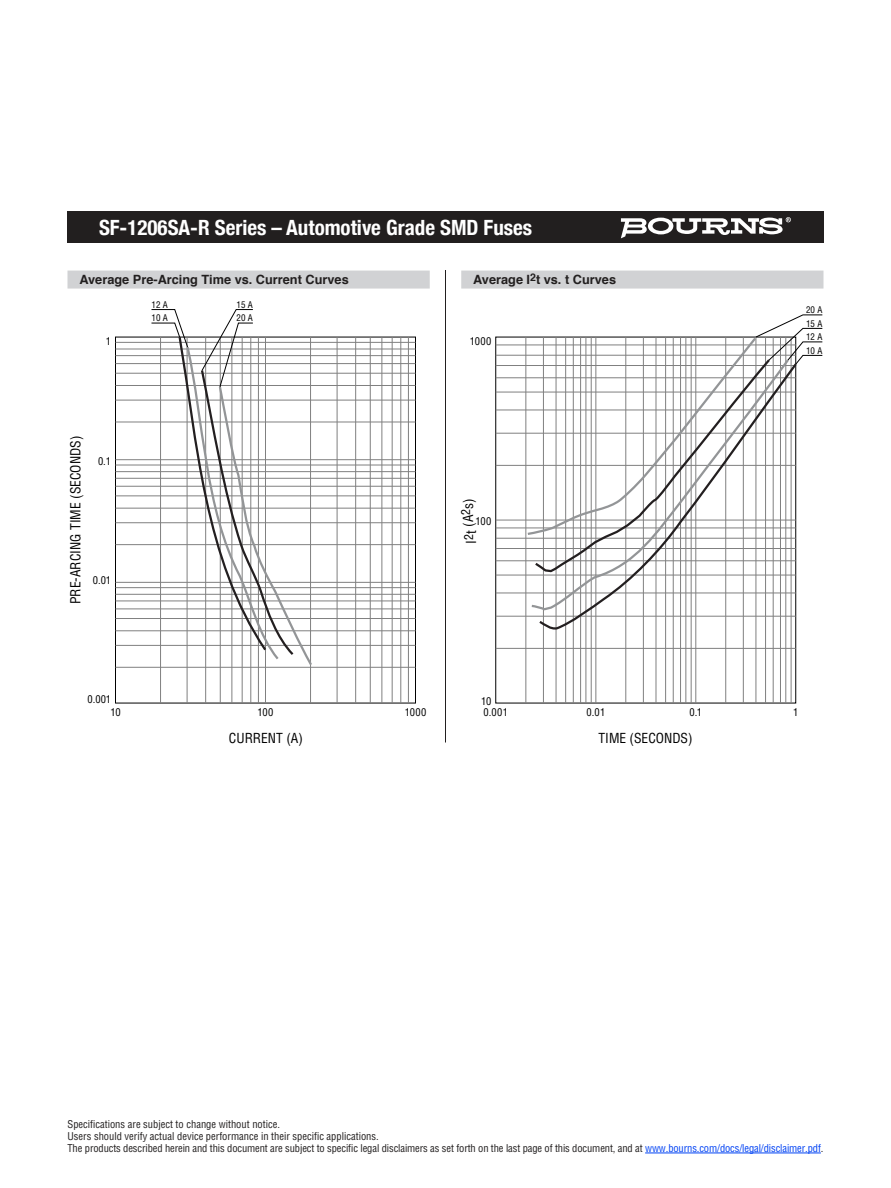
<style>
.page{position:relative;width:891px;height:1188px;background:#fff}
.page>*{position:absolute;margin:0;border:0;box-sizing:border-box;transform-origin:0 0}
.t1{font:700 condensed 21px "Helvetica Neue";color:#fff}
.t2{font:condensed 13.5px "Helvetica";color:#000}
.t3{font:700 12.75px "Helvetica";color:#221f1f}
.t4{font:condensed 10.5px/12px "Helvetica";letter-spacing:-.01em;color:#221f1f}
.t5{font:condensed 10.5px "Helvetica";letter-spacing:.01em;color:#000}
.t6{font:condensed 9px/13.5px "Helvetica";color:#000;text-align:justify}
.s1{font-size:12px}
.s2{color:#0042f4}
</style>
<div class="page">
<div style="left:68px;top:211px;width:756px;height:32px;background:#221f1f"></div>
<svg style="left:621px;top:217px;width:170px;height:21px"></svg>
<hr style="left:645px;top:1153px;width:176px;height:1px;background:#0042f4">
<div style="left:115px;top:337px;width:301px;height:367px;border:1px solid #000"></div>
<hr style="left:116px;top:667px;width:300px;height:1px;background:#808080">
<hr style="left:116px;top:645px;width:300px;height:1px;background:#808080">
<hr style="left:116px;top:631px;width:300px;height:1px;background:#808080">
<hr style="left:116px;top:618px;width:300px;height:1px;background:#808080">
<hr style="left:116px;top:609px;width:300px;height:1px;background:#808080">
<hr style="left:116px;top:601px;width:300px;height:1px;background:#808080">
<hr style="left:116px;top:594px;width:300px;height:1px;background:#808080">
<hr style="left:116px;top:587px;width:300px;height:1px;background:#808080">
<hr style="left:116px;top:582px;width:300px;height:1px;background:#808080">
<hr style="left:116px;top:544px;width:300px;height:1px;background:#808080">
<hr style="left:116px;top:522px;width:300px;height:1px;background:#808080">
<hr style="left:116px;top:508px;width:300px;height:1px;background:#808080">
<hr style="left:116px;top:496px;width:300px;height:1px;background:#808080">
<hr style="left:116px;top:486px;width:300px;height:1px;background:#808080">
<hr style="left:116px;top:478px;width:300px;height:1px;background:#808080">
<hr style="left:116px;top:471px;width:300px;height:1px;background:#808080">
<hr style="left:116px;top:465px;width:300px;height:1px;background:#808080">
<hr style="left:116px;top:459px;width:300px;height:1px;background:#808080">
<hr style="left:116px;top:422px;width:300px;height:1px;background:#808080">
<hr style="left:116px;top:400px;width:300px;height:1px;background:#808080">
<hr style="left:116px;top:385px;width:300px;height:1px;background:#808080">
<hr style="left:116px;top:373px;width:300px;height:1px;background:#808080">
<hr style="left:116px;top:363px;width:300px;height:1px;background:#808080">
<hr style="left:116px;top:355px;width:300px;height:1px;background:#808080">
<hr style="left:116px;top:349px;width:300px;height:1px;background:#808080">
<hr style="left:116px;top:342px;width:300px;height:1px;background:#808080">
<hr style="left:496px;top:648px;width:300px;height:1px;background:#808080">
<hr style="left:496px;top:616px;width:300px;height:1px;background:#808080">
<hr style="left:496px;top:593px;width:300px;height:1px;background:#808080">
<hr style="left:496px;top:575px;width:300px;height:1px;background:#808080">
<hr style="left:496px;top:561px;width:300px;height:1px;background:#808080">
<hr style="left:496px;top:548px;width:300px;height:1px;background:#808080">
<hr style="left:496px;top:538px;width:300px;height:1px;background:#808080">
<hr style="left:496px;top:528px;width:300px;height:1px;background:#808080">
<hr style="left:496px;top:520px;width:300px;height:1px;background:#808080">
<hr style="left:496px;top:465px;width:300px;height:1px;background:#808080">
<hr style="left:496px;top:433px;width:300px;height:1px;background:#808080">
<hr style="left:496px;top:410px;width:300px;height:1px;background:#808080">
<hr style="left:496px;top:392px;width:300px;height:1px;background:#808080">
<hr style="left:496px;top:378px;width:300px;height:1px;background:#808080">
<hr style="left:496px;top:365px;width:300px;height:1px;background:#808080">
<hr style="left:496px;top:355px;width:300px;height:1px;background:#808080">
<hr style="left:496px;top:345px;width:300px;height:1px;background:#808080">
<hr style="left:160px;top:337px;width:1px;height:366px;background:#808080">
<hr style="left:187px;top:337px;width:1px;height:366px;background:#808080">
<hr style="left:205px;top:337px;width:1px;height:366px;background:#808080">
<hr style="left:220px;top:337px;width:1px;height:366px;background:#808080">
<hr style="left:232px;top:337px;width:1px;height:366px;background:#808080">
<hr style="left:242px;top:337px;width:1px;height:366px;background:#808080">
<hr style="left:251px;top:337px;width:1px;height:366px;background:#808080">
<hr style="left:258px;top:337px;width:1px;height:366px;background:#808080">
<hr style="left:265px;top:337px;width:1px;height:366px;background:#808080">
<hr style="left:310px;top:337px;width:1px;height:366px;background:#808080">
<hr style="left:337px;top:337px;width:1px;height:366px;background:#808080">
<hr style="left:355px;top:337px;width:1px;height:366px;background:#808080">
<hr style="left:370px;top:337px;width:1px;height:366px;background:#808080">
<hr style="left:382px;top:337px;width:1px;height:366px;background:#808080">
<hr style="left:392px;top:337px;width:1px;height:366px;background:#808080">
<hr style="left:401px;top:337px;width:1px;height:366px;background:#808080">
<hr style="left:408px;top:337px;width:1px;height:366px;background:#808080">
<hr style="left:526px;top:337px;width:1px;height:366px;background:#808080">
<hr style="left:543px;top:337px;width:1px;height:366px;background:#808080">
<hr style="left:556px;top:337px;width:1px;height:366px;background:#808080">
<hr style="left:565px;top:337px;width:1px;height:366px;background:#808080">
<hr style="left:573px;top:337px;width:1px;height:366px;background:#808080">
<hr style="left:580px;top:337px;width:1px;height:366px;background:#808080">
<hr style="left:586px;top:337px;width:1px;height:366px;background:#808080">
<hr style="left:591px;top:337px;width:1px;height:366px;background:#808080">
<hr style="left:596px;top:337px;width:1px;height:366px;background:#808080">
<hr style="left:626px;top:337px;width:1px;height:366px;background:#808080">
<hr style="left:643px;top:337px;width:1px;height:366px;background:#808080">
<hr style="left:656px;top:337px;width:1px;height:366px;background:#808080">
<hr style="left:665px;top:337px;width:1px;height:366px;background:#808080">
<hr style="left:673px;top:337px;width:1px;height:366px;background:#808080">
<hr style="left:680px;top:337px;width:1px;height:366px;background:#808080">
<hr style="left:686px;top:337px;width:1px;height:366px;background:#808080">
<hr style="left:691px;top:337px;width:1px;height:366px;background:#808080">
<hr style="left:696px;top:337px;width:1px;height:366px;background:#808080">
<hr style="left:725px;top:337px;width:1px;height:366px;background:#808080">
<hr style="left:743px;top:337px;width:1px;height:366px;background:#808080">
<hr style="left:756px;top:337px;width:1px;height:366px;background:#808080">
<hr style="left:765px;top:337px;width:1px;height:366px;background:#808080">
<hr style="left:773px;top:337px;width:1px;height:366px;background:#808080">
<hr style="left:780px;top:337px;width:1px;height:366px;background:#808080">
<hr style="left:786px;top:337px;width:1px;height:366px;background:#808080">
<hr style="left:791px;top:337px;width:1px;height:366px;background:#808080">
<svg style="left:537px;top:365px;width:260px;height:265px"></svg>
<svg style="left:529px;top:365px;width:262px;height:246px"></svg>
<svg style="left:533px;top:365px;width:239px;height:208px"></svg>
<svg style="left:525px;top:336px;width:233px;height:200px"></svg>
<svg style="left:151px;top:309px;width:163px;height:359px"></svg>
<svg style="left:755px;top:314px;width:68px;height:51px"></svg>
<div style="left:68px;top:271px;width:362px;height:18px;background:#d1d2d4"></div>
<div style="left:461px;top:271px;width:363px;height:18px;background:#d1d2d4"></div>
<hr style="left:445px;top:270px;width:1px;height:472px;background:#221f1f">
<h1 class="t1" style="left:99px;top:219px;width:435px">SF-1206SA-R Series – Automotive Grade SMD Fuses</h1>
<p class="t3" style="left:80px;top:269px;width:271px">Average Pre-Arcing Time vs. Current Curves</p>
<p class="t3" style="left:473px;top:275px;width:144px">Average I<sup>2</sup>t vs. t Curves</p>
<p class="t5" style="left:106px;top:337px;width:7px">1</p>
<p class="t2" style="left:70px;top:604px;width:170px;rotate:-90deg">PRE-ARCING TIME (SECONDS)</p>
<p class="t5" style="left:98px;top:457px;width:15px">0.1</p>
<p class="t5" style="left:93px;top:576px;width:20px">0.01</p>
<p class="t6" style="left:152px;top:298px;width:18px">12 A</p>
<p class="t6" style="left:152px;top:312px;width:18px">10 A</p>
<p class="t6" style="left:237px;top:298px;width:18px">15 A</p>
<p class="t6" style="left:237px;top:312px;width:18px">20 A</p>
<p class="t5" style="left:470px;top:337px;width:23px">1000</p>
<p class="t2" style="left:463px;top:544px;width:47px;rotate:-90deg">I<span class="s1">2</span>t (A<sup>2</sup>s)</p>
<p class="t5" style="left:475px;top:517px;width:17px">100</p>
<p class="t6" style="left:806px;top:304px;width:18px">20 A 15 A 12 A 10 A</p>
<p class="t5" style="left:88px;top:695px;width:25px">0.001</p>
<p class="t5" style="left:481px;top:697px;width:12px">10</p>
<p class="t5" style="left:110px;top:708px;width:12px">10</p>
<p class="t5" style="left:405px;top:708px;width:23px">1000</p>
<p class="t5" style="left:586px;top:708px;width:20px">0.01</p>
<p class="t5" style="left:258px;top:708px;width:17px">100</p>
<p class="t5" style="left:484px;top:708px;width:26px">0.001</p>
<p class="t5" style="left:689px;top:708px;width:14px">0.1</p>
<p class="t5" style="left:793px;top:708px;width:7px">1</p>
<p class="t2" style="left:229px;top:732px;width:75px">CURRENT (A)</p>
<p class="t2" style="left:599px;top:732px;width:96px">TIME (SECONDS)</p>
<p class="t4" style="left:68px;top:1119px;width:757px">Specifications are subject to change without notice.<br>Users should verify actual device performance in their specific applications.<br>The products described herein and this document are subject to specific legal disclaimers as set forth on the last page of this document, and at <span class="s2">www.bourns.com/docs/legal/disclaimer.pdf</span>.</p>
</div>
